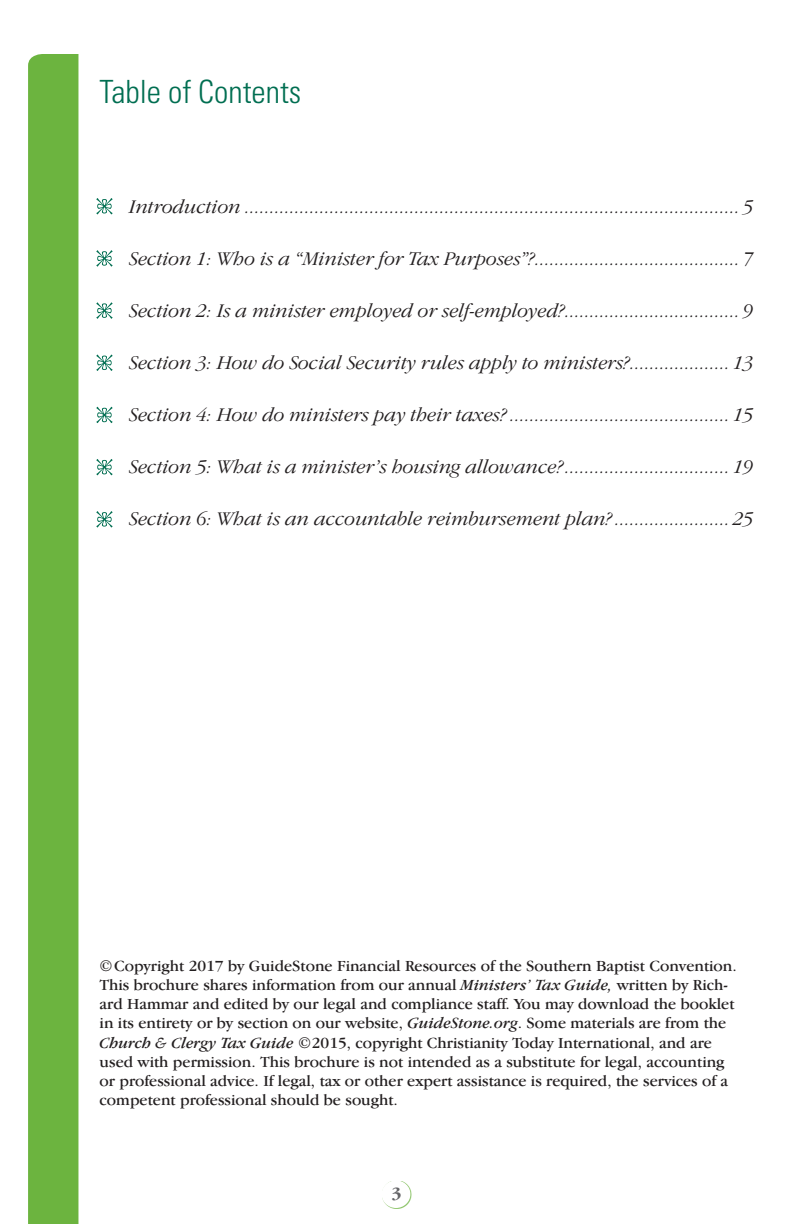
<style>
.page{position:relative;width:792px;height:1224px;background:#fff}
.page>*{position:absolute;margin:0;border:0;box-sizing:border-box;transform-origin:0 0}
.t1{font:300 condensed 32px "Univers";color:#006e51}
.t2{font:italic 300 20px "Garamond IT Cby BT";color:#231f20}
.t3{font:700 17.8px "Garamond IT Cby BT";color:#636366}
.t4{font:16px/19.2px "Garamond IT Cby BT";color:#231f20}
.t5{font:700 condensed 14px "Univers";color:#231f20}
.s1{font-style:italic}
</style>
<div class="page">
<div style="left:382px;top:1181px;width:29px;height:28px;background:#6cb43f;opacity:.75"></div>
<div style="left:382px;top:1180px;width:28px;height:28px;background:#fff;border-radius:50%"></div>
<div style="left:28px;top:54px;width:50px;height:1170px;background:#6cb43f"></div>
<svg style="left:96px;top:198px;width:17px;height:16px"></svg>
<svg style="left:96px;top:250px;width:17px;height:17px"></svg>
<svg style="left:96px;top:302px;width:17px;height:17px"></svg>
<svg style="left:96px;top:355px;width:17px;height:16px"></svg>
<svg style="left:96px;top:407px;width:17px;height:16px"></svg>
<svg style="left:96px;top:459px;width:17px;height:16px"></svg>
<svg style="left:96px;top:511px;width:17px;height:17px"></svg>
<p class="t1" style="left:100px;top:72px;width:203px">Table of Contents</p>
<p class="t2" style="left:130px;top:195px;width:625px">Introduction ................................................................................................... 5</p>
<p class="t2" style="left:130px;top:247px;width:625px">Section 1: Who is a “Minister for Tax Purposes”?......................................... 7</p>
<p class="t2" style="left:130px;top:299px;width:625px">Section 2: Is a minister employed or self-employed?................................... 9</p>
<p class="t2" style="left:130px;top:351px;width:625px">Section 3: How do Social Security rules apply to ministers?.................... 13</p>
<p class="t2" style="left:130px;top:403px;width:625px">Section 4: How do ministers pay their taxes? ............................................ 15</p>
<p class="t2" style="left:130px;top:455px;width:625px">Section 5: What is a minister’s housing allowance?................................. 19</p>
<p class="t2" style="left:130px;top:507px;width:625px">Section 6: What is an accountable reimbursement plan?....................... 25</p>
<p class="t4" style="left:100px;top:956px;width:639px">©Copyright 2017 by GuideStone Financial Resources of the Southern Baptist Convention.<br>This brochure shares information from our annual <span class="s1">Ministers’ Tax Guide,</span> written by Rich&shy;ard Hammar and edited by our legal and compliance staff. You may download the booklet in its entirety or by section on our website, <span class="s1">GuideStone.org</span>. Some materials are from the <span class="s1">Church &amp; Clergy Tax Guide</span> ©2015, copyright Christianity Today International, and are used with permission. This brochure is not intended as a substitute for legal, accounting or professional advice. If legal, tax or other expert assistance is required, the services of a competent professional should be sought.</p>
<p class="t3" style="left:392px;top:1184px;width:12px">3</p>
<p class="t5" style="left:393px;top:1186px;width:8px">3</p>
</div>
